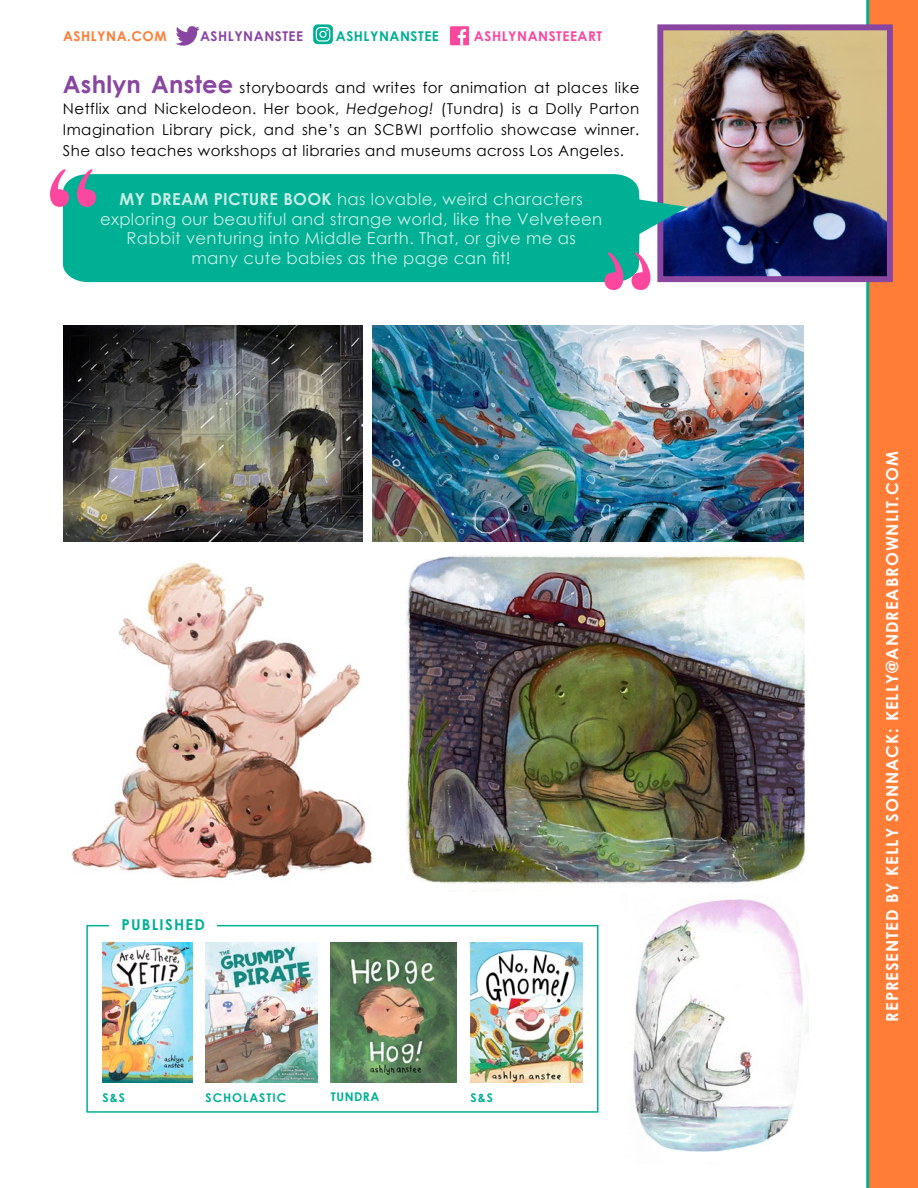
<style>
.page{position:relative;width:918px;height:1188px;background:#fff}
.page>*{position:absolute;margin:0;border:0;box-sizing:border-box;transform-origin:0 0}
.t1{font:16.5px/19.5px "Century Gothic";letter-spacing:.02em;color:#fff;text-align:center}
.t2{font:700 16.5px "Century Gothic";letter-spacing:.06em;color:#fff}
.t3{font:15px/21px "Century Gothic";letter-spacing:.03em;color:#000;text-align:justify}
.t4{font:700 15px "Century Gothic";letter-spacing:.08em;color:#00b094}
.t5{font:700 13.5px "Century Gothic";letter-spacing:.04em;color:#fc479e}
.t6{font:700 13.5px "Century Gothic";letter-spacing:.04em;color:#8946a1}
.t7{font:700 13.5px "Century Gothic";letter-spacing:.04em;color:#00b094}
.t8{font:700 13.5px "Century Gothic";letter-spacing:.04em;color:#ff7d37}
.t9{font:700 12px "Century Gothic";letter-spacing:.08em;color:#00b094}
.s1{font-weight:700;font-size:24px;color:#8946a1}
.s2{font-style:italic}
.s3{font-weight:700}
</style>
<div class="page">
<div style="left:868px;top:0;width:50px;height:1188px;background:linear-gradient(to right,#ff7d37,#ff7d37)"></div>
<hr style="left:866px;top:0;width:3px;height:1188px;background:#00b094">
<img style="left:664px;top:31px;width:222px;height:244px">
<div style="left:657px;top:24px;width:236px;height:258px;border:6px solid #8946a1"></div>
<svg style="left:63px;top:174px;width:624px;height:108px;background:#0aae95"></svg>
<svg style="left:50px;top:169px;width:46px;height:38px"></svg>
<svg style="left:605px;top:252px;width:45px;height:38px"></svg>
<svg style="left:176px;top:26px;width:24px;height:20px"></svg>
<svg style="left:313px;top:24px;width:20px;height:20px"></svg>
<div style="left:450px;top:26px;width:19px;height:19px;background:#fc479e"></div>
<svg style="left:458px;top:29px;width:8px;height:16px"></svg>
<img style="left:71px;top:562px;width:301px;height:317px">
<img style="left:373px;top:326px;width:431px;height:215px">
<img style="left:633px;top:899px;width:176px;height:253px">
<img style="left:63px;top:326px;width:299px;height:215px">
<img style="left:406px;top:555px;width:398px;height:337px">
<div style="left:86px;top:925px;width:512px;height:188px;border:2px solid #00b094"></div>
<div style="left:109px;top:910px;width:108px;height:29px;background:#fff"></div>
<img style="left:103px;top:942px;width:90px;height:140px">
<img style="left:331px;top:942px;width:126px;height:140px">
<img style="left:471px;top:942px;width:111px;height:140px">
<img style="left:206px;top:942px;width:111px;height:140px">
<p class="t8" style="left:63px;top:28px;width:105px">ASHLYNA.COM</p>
<p class="t6" style="left:200px;top:28px;width:105px">ASHLYNANSTEE</p>
<p class="t7" style="left:336px;top:28px;width:105px">ASHLYNANSTEE</p>
<p class="t5" style="left:474px;top:28px;width:130px">ASHLYNANSTEEART</p>
<p class="t3" style="left:63px;top:77px;width:578px"><span class="s1">Ashlyn Anstee</span> storyboards and writes for animation at places like Netflix and Nickelodeon. Her book, <span class="s2">Hedgehog!</span> (Tundra) is a Dolly Parton Imagination Library pick, and she’s an SCBWI portfolio showcase winner.<br>She also teaches workshops at libraries and museums across Los Angeles.</p>
<p class="t1" style="left:100px;top:189px;width:504px"><span class="s3">MY DREAM PICTURE BOOK</span> has lovable, weird characters exploring our beautiful and strange world, like the Velveteen Rabbit venturing into Middle Earth. That, or give me as<br>many cute babies as the page can fit!</p>
<p class="t4" style="left:122px;top:915px;width:85px">PUBLISHED</p>
<p class="t9" style="left:103px;top:1090px;width:24px">S&amp;S</p>
<p class="t9" style="left:206px;top:1090px;width:82px">SCHOLASTIC</p>
<p class="t9" style="left:331px;top:1089px;width:50px">TUNDRA</p>
<p class="t9" style="left:471px;top:1090px;width:24px">S&amp;S</p>
<p class="t2" style="left:882px;top:1022px;width:572px;rotate:-90deg">REPRESENTED BY KELLY SONNACK: KELLY@ANDREABROWNLIT.COM</p>
</div>
